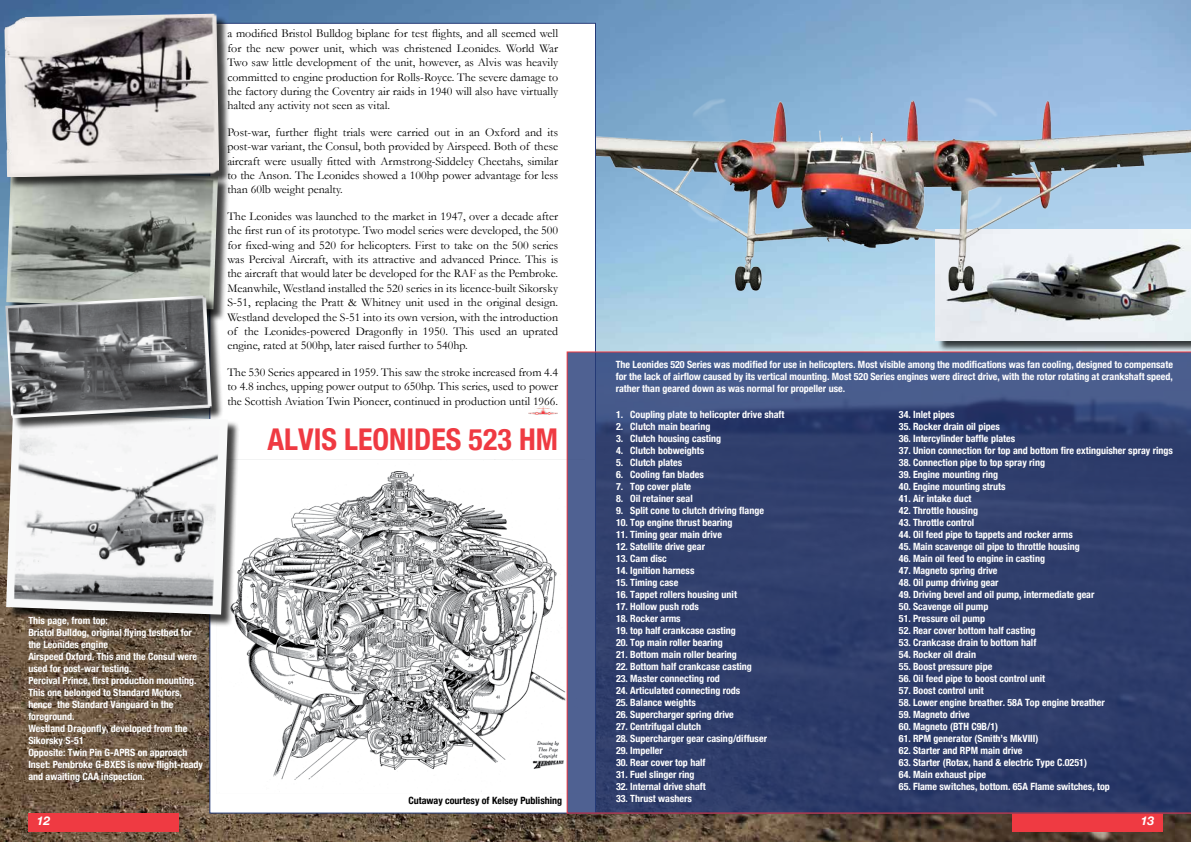
<style>
.page{position:relative;width:1191px;height:842px;background:#fff}
.page>*{position:absolute;margin:0;border:0;box-sizing:border-box;transform-origin:0 0}
.t1{font:700 condensed 30px "Helvetica Neue";color:#ef3a42}
.t2{font:12px/14.4px "Garamond";color:#000;text-align:justify}
.t3{font:italic 700 12px "Helvetica Neue";color:#fff}
.t4{font:700 condensed 10px/12px "Helvetica Neue";color:#fff}
.t5{font:700 condensed 10px "Helvetica Neue";color:#000}
</style>
<div class="page">
<img style="left:0;top:0;width:1191px;height:842px">
<img style="left:551px;top:0;width:640px;height:351px">
<div style="left:28px;top:813px;width:151px;height:19px;background:#ef3a42"></div>
<div style="left:210px;top:23px;width:385px;height:790px;background:#fff"></div>
<img style="left:529px;top:406px;width:28px;height:9px">
<div style="left:8px;top:171px;width:222px;height:151px;background:#000;opacity:.75"></div>
<img style="left:6px;top:189px;width:212px;height:108px">
<div style="left:6px;top:16px;width:225px;height:173px;background:#000;opacity:.75"></div>
<img style="left:4px;top:14px;width:215px;height:163px">
<img style="left:238px;top:459px;width:328px;height:333px">
<div style="left:8px;top:414px;width:232px;height:213px;background:#000;opacity:.75"></div>
<img style="left:6px;top:414px;width:222px;height:201px">
<div style="left:7px;top:297px;width:217px;height:133px;background:#000;opacity:.75"></div>
<img style="left:5px;top:295px;width:207px;height:123px">
<div style="left:1012px;top:813px;width:150px;height:19px;background:#ef3a42"></div>
<svg style="left:566px;top:351px;width:625px;height:462px;background:#344271"></svg>
<p class="t2" style="left:227px;top:26px;width:332px">a modified Bristol Bulldog biplane for test flights, and all seemed well for the new power unit, which was christened Leonides. World War Two saw little development of the unit, however, as Alvis was heavily committed to engine production for Rolls-Royce. The severe damage to the factory during the Coventry air raids in 1940 will also have virtually halted any activity not seen as vital.</p>
<p class="t2" style="left:227px;top:124px;width:332px">Post-war, further flight trials were carried out in an Oxford and its post-war variant, the Consul, both provided by Airspeed. Both of these aircraft were usually fitted with Armstrong-Siddeley Cheetahs, similar to the Anson. The Leonides showed a 100hp power advantage for less than 60lb weight penalty.</p>
<p class="t2" style="left:227px;top:208px;width:332px">The Leonides was launched to the market in 1947, over a decade after the first run of its prototype. Two model series were developed, the 500 for fixed-wing and 520 for helicopters. First to take on the 500 series was Percival Aircraft, with its attractive and advanced Prince. This is the aircraft that would later be developed for the RAF as the Pembroke.<br>Meanwhile, Westland installed the 520 series in its licence-built Sikorsky S-51, replacing the Pratt &amp; Whitney unit used in the original design.<br>Westland developed the S-51 into its own version, with the introduction of the Leonides-powered Dragonfly in 1950. This used an uprated engine, rated at 500hp, later raised further to 540hp.</p>
<p class="t2" style="left:227px;top:364px;width:332px">The 530 Series appeared in 1959. This saw the stroke increased from 4.4 to 4.8 inches, upping power output to 650hp. This series, used to power the Scottish Aviation Twin Pioneer, continued in production until 1966.</p>
<h1 class="t1" style="left:267px;top:421px;width:292px">ALVIS LEONIDES 523 HM</h1>
<p class="t4" style="left:28px;top:614px;width:176px">This page, from top:<br>Bristol Bulldog, original flying testbed for the Leonides engine<br>Airspeed Oxford. This and the Consul were used for post-war testing.<br>Percival Prince, first production mounting.<br>This one belonged to Standard Motors, hence the Standard Vanguard in the foreground.<br>Westland Dragonfly, developed from the<br>Sikorsky S-51<br>Opposite: Twin Pin G-APRS on approach<br>Inset: Pembroke G-BXES is now flight-ready and awaiting CAA inspection.</p>
<p class="t3" style="left:37px;top:813px;width:15px">12</p>
<p class="t5" style="left:408px;top:794px;width:155px">Cutaway courtesy of Kelsey Publishing</p>
<p class="t4" style="left:616px;top:358px;width:558px;text-align:justify">The Leonides 520 Series was modified for use in helicopters. Most visible among the modifications was fan cooling, designed to compensate for the lack of airflow caused by its vertical mounting. Most 520 Series engines were direct drive, with the rotor rotating at crankshaft speed, rather than geared down as was normal for propeller use.</p>
<p class="t4" style="left:616px;top:408px;width:170px">1. Coupling plate to helicopter drive shaft</p>
<p class="t4" style="left:616px;top:420px;width:96px">2. Clutch main bearing</p>
<p class="t4" style="left:616px;top:432px;width:107px">3. Clutch housing casting</p>
<p class="t4" style="left:616px;top:444px;width:90px">4. Clutch bobweights</p>
<p class="t4" style="left:616px;top:456px;width:68px">5. Clutch plates</p>
<p class="t4" style="left:616px;top:468px;width:89px">6. Cooling fan blades</p>
<p class="t4" style="left:616px;top:480px;width:77px">7. Top cover plate</p>
<p class="t4" style="left:616px;top:492px;width:78px">8. Oil retainer seal</p>
<p class="t4" style="left:616px;top:504px;width:149px">9. Split cone to clutch driving flange</p>
<p class="t4" style="left:616px;top:516px;width:118px">10. Top engine thrust bearing</p>
<p class="t4" style="left:616px;top:528px;width:107px">11. Timing gear main drive</p>
<p class="t4" style="left:616px;top:540px;width:90px">12. Satellite drive gear</p>
<p class="t4" style="left:616px;top:552px;width:52px">13. Cam disc</p>
<p class="t4" style="left:616px;top:564px;width:80px">14. Ignition harness</p>
<p class="t4" style="left:616px;top:576px;width:64px">15. Timing case</p>
<p class="t4" style="left:616px;top:588px;width:122px">16. Tappet rollers housing unit</p>
<p class="t4" style="left:616px;top:600px;width:84px">17. Hollow push rods</p>
<p class="t4" style="left:616px;top:612px;width:66px">18. Rocker arms</p>
<p class="t4" style="left:616px;top:624px;width:121px">19. top half crankcase casting</p>
<p class="t4" style="left:616px;top:636px;width:108px">20. Top main roller bearing</p>
<p class="t4" style="left:616px;top:648px;width:122px">21. Bottom main roller bearing</p>
<p class="t4" style="left:616px;top:660px;width:137px">22. Bottom half crankcase casting</p>
<p class="t4" style="left:616px;top:672px;width:105px">23. Master connecting rod</p>
<p class="t4" style="left:616px;top:684px;width:126px">24. Articulated connecting rods</p>
<p class="t4" style="left:616px;top:696px;width:81px">25. Balance weights</p>
<p class="t4" style="left:616px;top:708px;width:119px">26. Supercharger spring drive</p>
<p class="t4" style="left:616px;top:720px;width:87px">27. Centrifugal clutch</p>
<p class="t4" style="left:616px;top:732px;width:152px">28. Supercharger gear casing/diffuser</p>
<p class="t4" style="left:616px;top:744px;width:48px">29. Impeller</p>
<p class="t4" style="left:616px;top:756px;width:91px">30. Rear cover top half</p>
<p class="t4" style="left:616px;top:768px;width:80px">31. Fuel slinger ring</p>
<p class="t4" style="left:616px;top:780px;width:91px">32. Internal drive shaft</p>
<p class="t4" style="left:616px;top:792px;width:77px">33. Thrust washers</p>
<p class="t4" style="left:899px;top:408px;width:57px">34. Inlet pipes</p>
<p class="t4" style="left:899px;top:420px;width:102px">35. Rocker drain oil pipes</p>
<p class="t4" style="left:899px;top:432px;width:118px">36. Intercylinder baffle plates</p>
<p class="t4" style="left:899px;top:444px;width:275px">37. Union connection for top and bottom fire extinguisher spray rings</p>
<p class="t4" style="left:899px;top:456px;width:148px">38. Connection pipe to top spray ring</p>
<p class="t4" style="left:899px;top:468px;width:101px">39. Engine mounting ring</p>
<p class="t4" style="left:899px;top:480px;width:108px">40. Engine mounting struts</p>
<p class="t4" style="left:899px;top:492px;width:74px">41. Air intake duct</p>
<p class="t4" style="left:899px;top:504px;width:81px">42. Throttle housing</p>
<p class="t4" style="left:899px;top:516px;width:77px">43. Throttle control</p>
<p class="t4" style="left:899px;top:528px;width:175px">44. Oil feed pipe to tappets and rocker arms</p>
<p class="t4" style="left:899px;top:540px;width:182px">45. Main scavenge oil pipe to throttle housing</p>
<p class="t4" style="left:899px;top:552px;width:148px">46. Main oil feed to engine in casting</p>
<p class="t4" style="left:899px;top:564px;width:100px">47. Magneto spring drive</p>
<p class="t4" style="left:899px;top:576px;width:101px">48. Oil pump driving gear</p>
<p class="t4" style="left:899px;top:588px;width:197px">49. Driving bevel and oil pump, intermediate gear</p>
<p class="t4" style="left:899px;top:600px;width:91px">50. Scavenge oil pump</p>
<p class="t4" style="left:899px;top:612px;width:88px">51. Pressure oil pump</p>
<p class="t4" style="left:899px;top:624px;width:138px">52. Rear cover bottom half casting</p>
<p class="t4" style="left:899px;top:636px;width:139px">53. Crankcase drain to bottom half</p>
<p class="t4" style="left:899px;top:648px;width:79px">54. Rocker oil drain</p>
<p class="t4" style="left:899px;top:660px;width:95px">55. Boost pressure pipe</p>
<p class="t4" style="left:899px;top:672px;width:148px">56. Oil feed pipe to boost control unit</p>
<p class="t4" style="left:899px;top:684px;width:86px">57. Boost control unit</p>
<p class="t4" style="left:899px;top:696px;width:207px">58. Lower engine breather. 58A Top engine breather</p>
<p class="t4" style="left:899px;top:708px;width:72px">59. Magneto drive</p>
<p class="t4" style="left:899px;top:720px;width:101px">60. Magneto (BTH C9B/1)</p>
<p class="t4" style="left:899px;top:732px;width:141px">61. RPM generator (Smith’s MkVIII)</p>
<p class="t4" style="left:899px;top:744px;width:125px">62. Starter and RPM main drive</p>
<p class="t4" style="left:899px;top:756px;width:190px">63. Starter (Rotax, hand &amp; electric Type C.0251)</p>
<p class="t4" style="left:899px;top:768px;width:89px">64. Main exhaust pipe</p>
<p class="t4" style="left:899px;top:780px;width:212px">65. Flame switches, bottom. 65A Flame switches, top</p>
<p class="t3" style="left:1140px;top:813px;width:15px">13</p>
</div>
